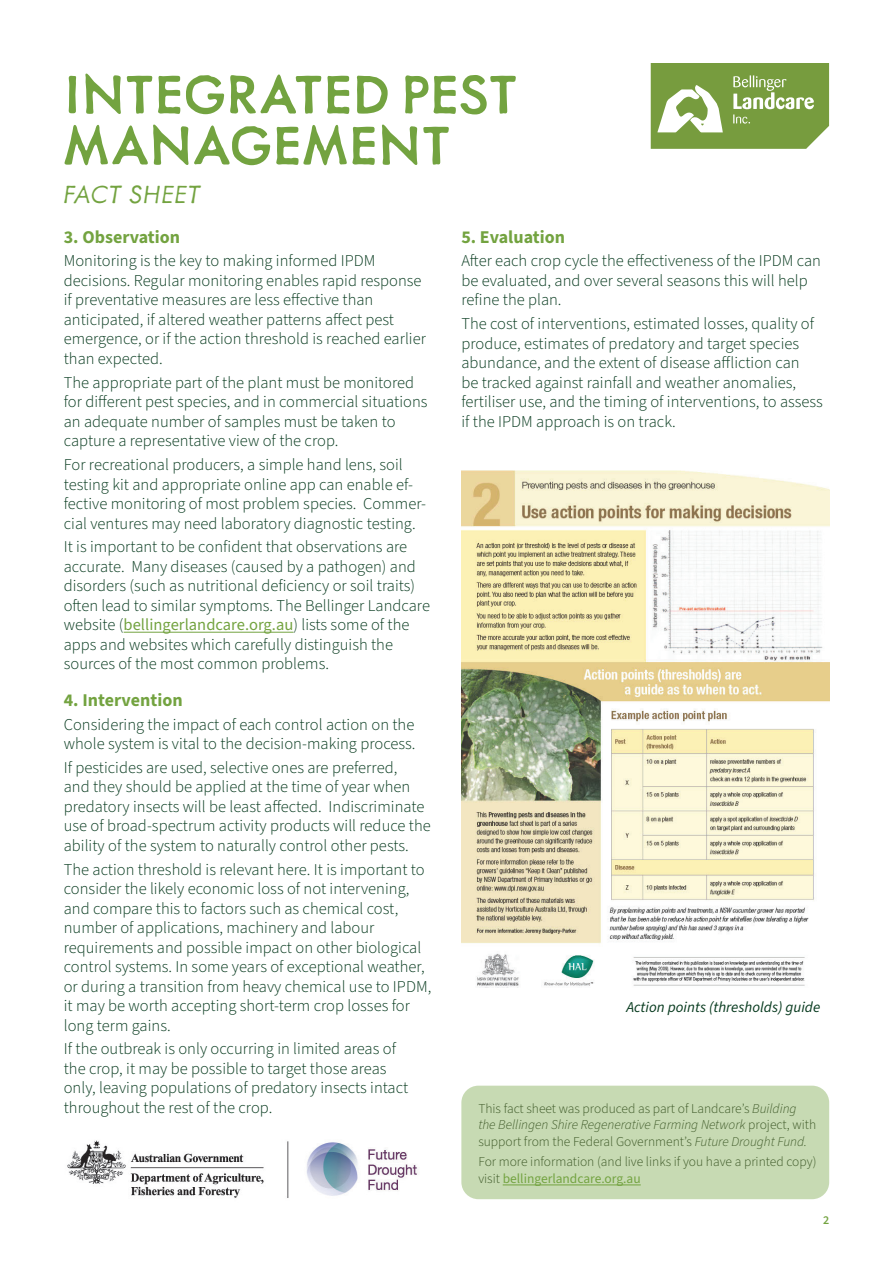
<style>
.page{position:relative;width:893px;height:1263px;background:#fff}
.page>*{position:absolute;margin:0;border:0;box-sizing:border-box;transform-origin:0 0}
.t1{font:500 61.5px/51px "Metallophile Sp 8";letter-spacing:.01em;color:#73a340}
.t2{font:italic 300 28.5px "Metallophile Sp 8";letter-spacing:-.005em;color:#73a340}
.t3{font:700 18px "Source Sans 3";color:#73a340}
.t4{font:300 16.5px/19.5px "Source Sans 3";color:#073a1e}
.t5{font:italic 15px "Source Sans 3";color:#073a1e}
.t6{font:300 13.5px/16.5px "Source Sans 3";color:#3f5a29}
.t7{font:600 12px "Source Sans 3";color:#73a340}
.s1{font-weight:400;color:#73a340}
.s2{font-style:italic}
</style>
<div class="page">
<div style="left:461px;top:1086px;width:368px;height:113px;background:#c7dab3;border-radius:17px"></div>
<hr style="left:124px;top:632px;width:169px;height:1px;background:#73a340">
<hr style="left:503px;top:1184px;width:138px;height:1px;background:#73a340">
<svg style="left:651px;top:64px;width:178px;height:85px;background:#8fad60"></svg>
<img style="left:67px;top:1140px;width:351px;height:58px">
<img style="left:461px;top:471px;width:368px;height:517px">
<h1 class="t1" style="left:63px;top:67px;width:456px">INTEGRATED PEST<br>MANAGEMENT</h1>
<h2 class="t2" style="left:63px;top:177px;width:139px">FACT SHEET</h2>
<p class="t3" style="left:64px;top:225px;width:118px">3. Observation</p>
<p class="t4" style="left:64px;top:252px;width:364px">Monitoring is the key to making informed IPDM decisions. Regular monitoring enables rapid response if preventative measures are less effective than anticipated, if altered weather patterns affect pest emergence, or if the action threshold is reached earlier than expected.</p>
<p class="t4" style="left:64px;top:373px;width:365px">The appropriate part of the plant must be monitored for different pest species, and in commercial situations an adequate number of samples must be taken to capture a representative view of the crop.</p>
<p class="t4" style="left:64px;top:455px;width:364px">For recreational producers, a simple hand lens, soil testing kit and appropriate online app can enable ef&shy;fective monitoring of most problem species. Commer&shy;cial ventures may need laboratory diagnostic testing.</p>
<p class="t4" style="left:64px;top:538px;width:368px">It is important to be confident that observations are accurate. Many diseases (caused by a pathogen) and disorders (such as nutritional deficiency or soil traits) often lead to similar symptoms. The Bellinger Landcare website (<span class="s1">bellingerlandcare.org.au</span>) lists some of the apps and websites which carefully distinguish the sources of the most common problems.</p>
<p class="t3" style="left:64px;top:688px;width:120px">4. Intervention</p>
<p class="t4" style="left:64px;top:715px;width:353px">Considering the impact of each control action on the whole system is vital to the decision-making process.</p>
<p class="t4" style="left:64px;top:758px;width:369px">If pesticides are used, selective ones are preferred,<br>and they should be applied at the time of year when predatory insects will be least affected. Indiscriminate use of broad-spectrum activity products will reduce the ability of the system to naturally control other pests.</p>
<p class="t4" style="left:64px;top:860px;width:369px">The action threshold is relevant here. It is important to consider the likely economic loss of not intervening, and compare this to factors such as chemical cost, number of applications, machinery and labour requirements and possible impact on other biological control systems. In some years of exceptional weather, or during a transition from heavy chemical use to IPDM, it may be worth accepting short-term crop losses for long term gains.</p>
<p class="t4" style="left:64px;top:1040px;width:346px">If the outbreak is only occurring in limited areas of the crop, it may be possible to target those areas only, leaving populations of predatory insects intact throughout the rest of the crop.</p>
<p class="t3" style="left:461px;top:225px;width:105px">5. Evaluation</p>
<p class="t4" style="left:461px;top:252px;width:361px">After each crop cycle the effectiveness of the IPDM can be evaluated, and over several seasons this will help refine the plan.</p>
<p class="t4" style="left:461px;top:314px;width:363px">The cost of interventions, estimated losses, quality of produce, estimates of predatory and target species abundance, and the extent of disease affliction can<br>be tracked against rainfall and weather anomalies, fertiliser use, and the timing of interventions, to assess if the IPDM approach is on track.</p>
<p class="t5" style="left:626px;top:997px;width:195px">Action points (thresholds) guide</p>
<p class="t6" style="left:478px;top:1100px;width:339px">This fact sheet was produced as part of Landcare’s <span class="s2">Building the Bellingen Shire Regenerative Farming Network</span> project, with support from the Federal Government’s <span class="s2">Future Drought Fund.</span></p>
<p class="t6" style="left:478px;top:1154px;width:340px">For more information (and live links if you have a printed copy) visit <span class="s1">bellingerlandcare.org.au</span></p>
<p class="t7" style="left:823px;top:1212px;width:8px">2</p>
</div>
